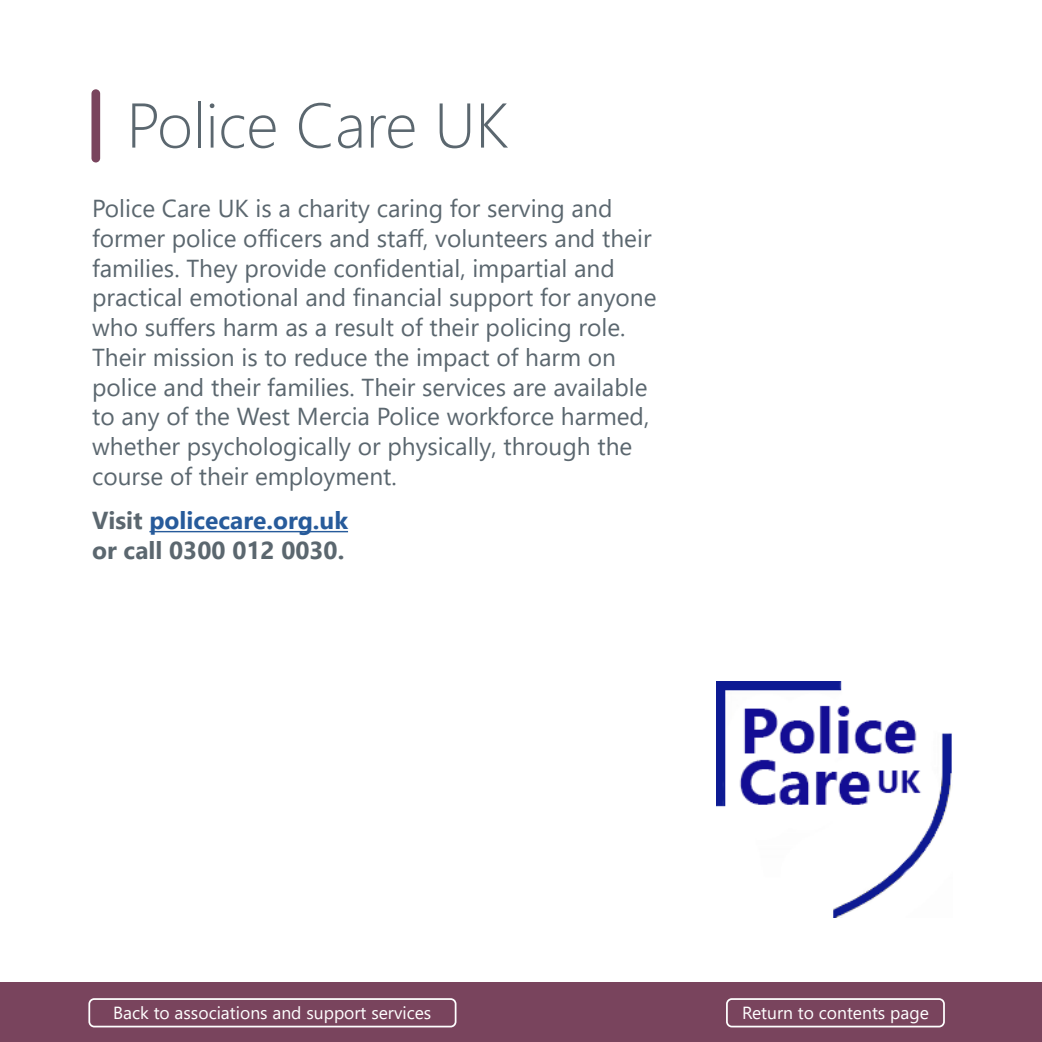
<style>
.page{position:relative;width:1042px;height:1042px;background:#fff}
.page>*{position:absolute;margin:0;border:0;box-sizing:border-box;transform-origin:0 0}
.t1{font:300 63px "Segoe UI";color:#5b676f}
.t2{font:24.5px/29.8px "Segoe UI";color:#5b676f}
.t3{font:700 24.5px/29.8px "Segoe UI";color:#5b676f}
.t4{font:17.5px "Segoe UI";color:#fff}
.s1{color:#275b9b}
</style>
<div class="page">
<hr style="left:149px;top:531px;width:199px;height:1px;background:#275b9b">
<div style="left:91px;top:89px;width:9px;height:73px;background:#79445d;border-radius:4px"></div>
<img style="left:716px;top:681px;width:236px;height:237px">
<div style="left:0;top:982px;width:1042px;height:60px;background:#79445d"></div>
<div style="left:88px;top:998px;width:368px;height:29px;border:2px solid #fff;border-radius:5px"></div>
<div style="left:726px;top:998px;width:219px;height:29px;border:2px solid #fff;border-radius:5px"></div>
<h1 class="t1" style="left:127px;top:66px;width:383px">Police Care UK</h1>
<p class="t2" style="left:92px;top:191px;width:566px">Police Care UK is a charity caring for serving and former police officers and staff, volunteers and their families. They provide confidential, impartial and practical emotional and financial support for anyone who suffers harm as a result of their policing role.<br>Their mission is to reduce the impact of harm on police and their families. Their services are available to any of the West Mercia Police workforce harmed, whether psychologically or physically, through the course of their employment.</p>
<p class="t3" style="left:92px;top:504px;width:257px">Visit <span class="s1">policecare.org.uk </span>or call 0300 012 0030.</p>
<p class="t4" style="left:113px;top:996px;width:320px">Back to associations and support services</p>
<p class="t4" style="left:742px;top:996px;width:188px">Return to contents page</p>
</div>
